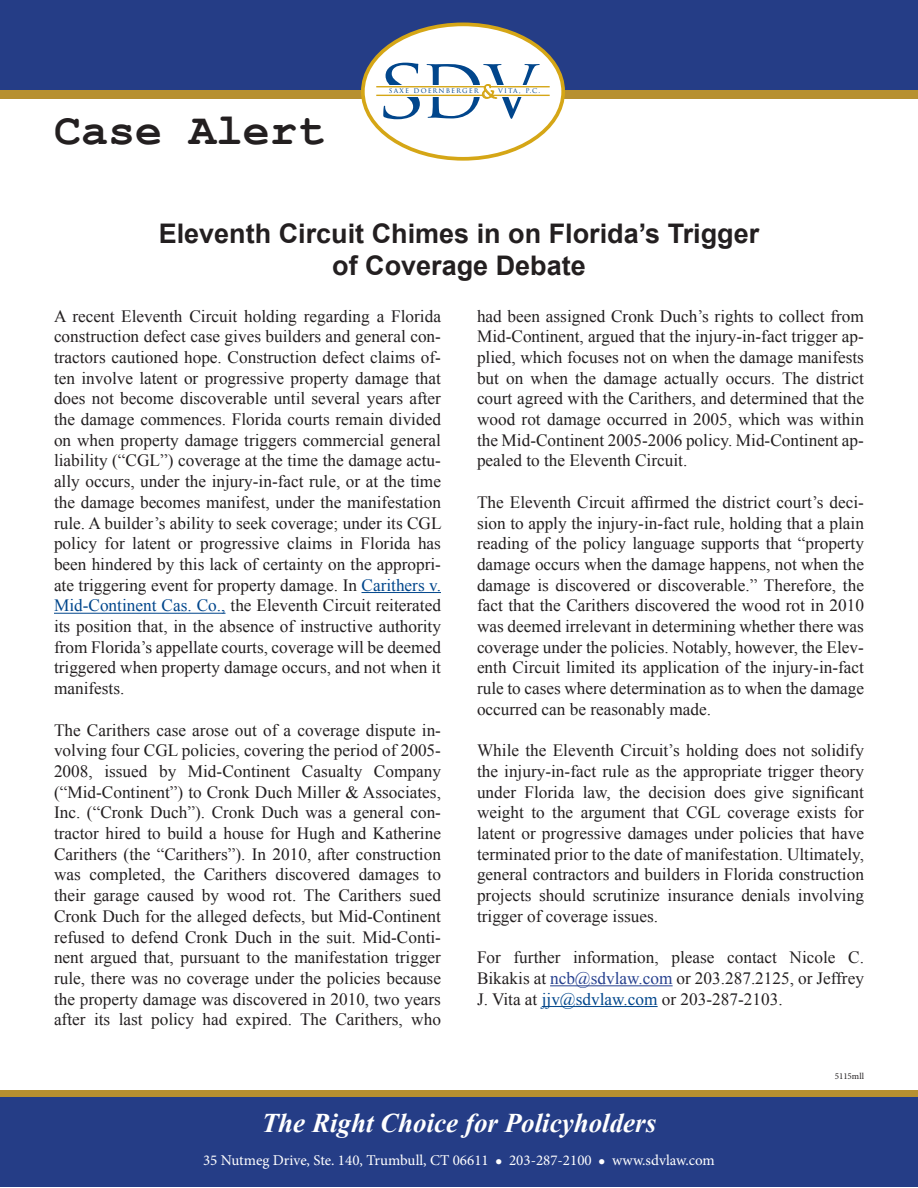
<style>
.page{position:relative;width:918px;height:1188px;background:#fff}
.page>*{position:absolute;margin:0;border:0;box-sizing:border-box;transform-origin:0 0}
.t1{font:71.1px "Trajan Pro 3";color:#01468c}
.t2{font:700 45px "Courier New";color:#231f20}
.t3{font:700 27px/32.4px "Arial";color:#231f20;text-align:center}
.t4{font:italic 700 27px "Times New Roman";color:#fff}
.t5{font:17.55px "Trajan Pro 3";color:#d5a616}
.t6{font:17.25px/20.7px "Times New Roman";color:#231f20;text-align:justify}
.t7{font:15px "Minion Pro";color:#fff}
.t8{font:9px "Minion Pro";color:#231f20}
.t9{font:7.35px "Trajan Pro 3";letter-spacing:.15em;color:#01468c}
.s1{font-size:72.15px}
.s2{color:#01468c}
.s3{color:#253f8e}
</style>
<div class="page">
<div style="left:0;top:90px;width:918px;height:9px;background:#b79030"></div>
<div style="left:0;top:0;width:918px;height:90px;background:#253d86"></div>
<div style="left:363px;top:24px;width:200px;height:135px;background:#fff;border-radius:50%"></div>
<div style="left:361px;top:23px;width:204px;height:138px;border:4px solid #d5a616;border-radius:50%"></div>
<svg style="left:376px;top:87px;width:167px;height:8px"></svg>
<svg style="left:482px;top:84px;width:15px;height:15px"></svg>
<hr style="left:376px;top:86px;width:109px;height:1px;background:#d5a616">
<hr style="left:376px;top:95px;width:107px;height:1px;background:#d5a616">
<hr style="left:490px;top:86px;width:60px;height:1px;background:#d5a616">
<hr style="left:492px;top:95px;width:58px;height:1px;background:#d5a616">
<hr style="left:362px;top:592px;width:79px;height:1px;background:#01468c">
<hr style="left:54px;top:613px;width:172px;height:1px;background:#01468c">
<hr style="left:550px;top:985px;width:123px;height:1px;background:#253f8e">
<hr style="left:542px;top:1006px;width:116px;height:1px;background:#01468c">
<div style="left:0;top:1090px;width:918px;height:9px;background:#b79030"></div>
<div style="left:0;top:1097px;width:918px;height:90px;background:#253d86"></div>
<p class="t2" style="left:54px;top:102px;width:271px">Case Alert</p>
<p class="t1" style="left:374px;top:43px;width:165px"><span class="s1">S</span>DV</p>
<p class="t5" style="left:482px;top:80px;width:16px">&amp;</p>
<p class="t9" style="left:389px;top:86px;width:91px">saxe doernberger</p>
<p class="t9" style="left:498px;top:86px;width:44px">vita, p.c.</p>
<p class="t3" style="left:159px;top:218px;width:602px">Eleventh Circuit Chimes in on Florida’s Trigger of Coverage Debate</p>
<p class="t6" style="left:54px;top:305px;width:389px">A recent Eleventh Circuit holding regarding a Florida construction defect case gives builders and general con&shy;tractors cautioned hope. Construction defect claims of&shy;ten involve latent or progressive property damage that does not become discoverable until several years after the damage commences. Florida courts remain divided on when property damage triggers commercial general liability (“CGL”) coverage at the time the damage actu&shy;ally occurs, under the injury-in-fact rule, or at the time the damage becomes manifest, under the manifestation rule. A builder’s ability to seek coverage; under its CGL policy for latent or progressive claims in Florida has been hindered by this lack of certainty on the appropri&shy;ate triggering event for property damage. In <span class="s2">Carithers v.<br>Mid-Continent Cas. Co.,</span> the Eleventh Circuit reiterated its position that, in the absence of instructive authority from Florida’s appellate courts, coverage will be deemed triggered when property damage occurs, and not when it manifests.</p>
<p class="t6" style="left:54px;top:719px;width:389px">The Carithers case arose out of a coverage dispute in&shy;volving four CGL policies, covering the period of 2005- 2008, issued by Mid-Continent Casualty Company (“Mid-Continent”) to Cronk Duch Miller &amp; Associates, Inc. (“Cronk Duch”). Cronk Duch was a general con&shy;tractor hired to build a house for Hugh and Katherine Carithers (the “Carithers”). In 2010, after construction was completed, the Carithers discovered damages to their garage caused by wood rot. The Carithers sued Cronk Duch for the alleged defects, but Mid-Continent refused to defend Cronk Duch in the suit. Mid-Conti&shy;nent argued that, pursuant to the manifestation trigger rule, there was no coverage under the policies because the property damage was discovered in 2010, two years after its last policy had expired. The Carithers, who</p>
<p class="t6" style="left:477px;top:305px;width:389px">had been assigned Cronk Duch’s rights to collect from Mid-Continent, argued that the injury-in-fact trigger ap&shy;plied, which focuses not on when the damage manifests but on when the damage actually occurs. The district court agreed with the Carithers, and determined that the wood rot damage occurred in 2005, which was within the Mid-Continent 2005-2006 policy. Mid-Continent ap&shy;pealed to the Eleventh Circuit.</p>
<p class="t6" style="left:477px;top:491px;width:389px">The Eleventh Circuit affirmed the district court’s deci&shy;sion to apply the injury-in-fact rule, holding that a plain reading of the policy language supports that “property damage occurs when the damage happens, not when the damage is discovered or discoverable.” Therefore, the fact that the Carithers discovered the wood rot in 2010 was deemed irrelevant in determining whether there was coverage under the policies. Notably, however, the Elev&shy;enth Circuit limited its application of the injury-in-fact rule to cases where determination as to when the damage occurred can be reasonably made.</p>
<p class="t6" style="left:477px;top:740px;width:389px">While the Eleventh Circuit’s holding does not solidify the injury-in-fact rule as the appropriate trigger theory under Florida law, the decision does give significant weight to the argument that CGL coverage exists for latent or progressive damages under policies that have terminated prior to the date of manifestation. Ultimately, general contractors and builders in Florida construction projects should scrutinize insurance denials involving trigger of coverage issues.</p>
<p class="t6" style="left:477px;top:947px;width:389px">For further information, please contact Nicole C.<br>Bikakis at <span class="s3">ncb@sdvlaw.com</span> or 203.287.2125, or Jeffrey J. Vita at <span class="s2">jjv@sdvlaw.com</span> or 203-287-2103.</p>
<p class="t4" style="left:262px;top:1104px;width:396px">The Right Choice for Policyholders</p>
<p class="t7" style="left:203px;top:1150px;width:513px">35 Nutmeg Drive, Ste. 140, Trumbull, CT 06611 ● 203-287-2100 ● www.sdvlaw.com</p>
<p class="t8" style="left:835px;top:1070px;width:31px">5115mll</p>
</div>
